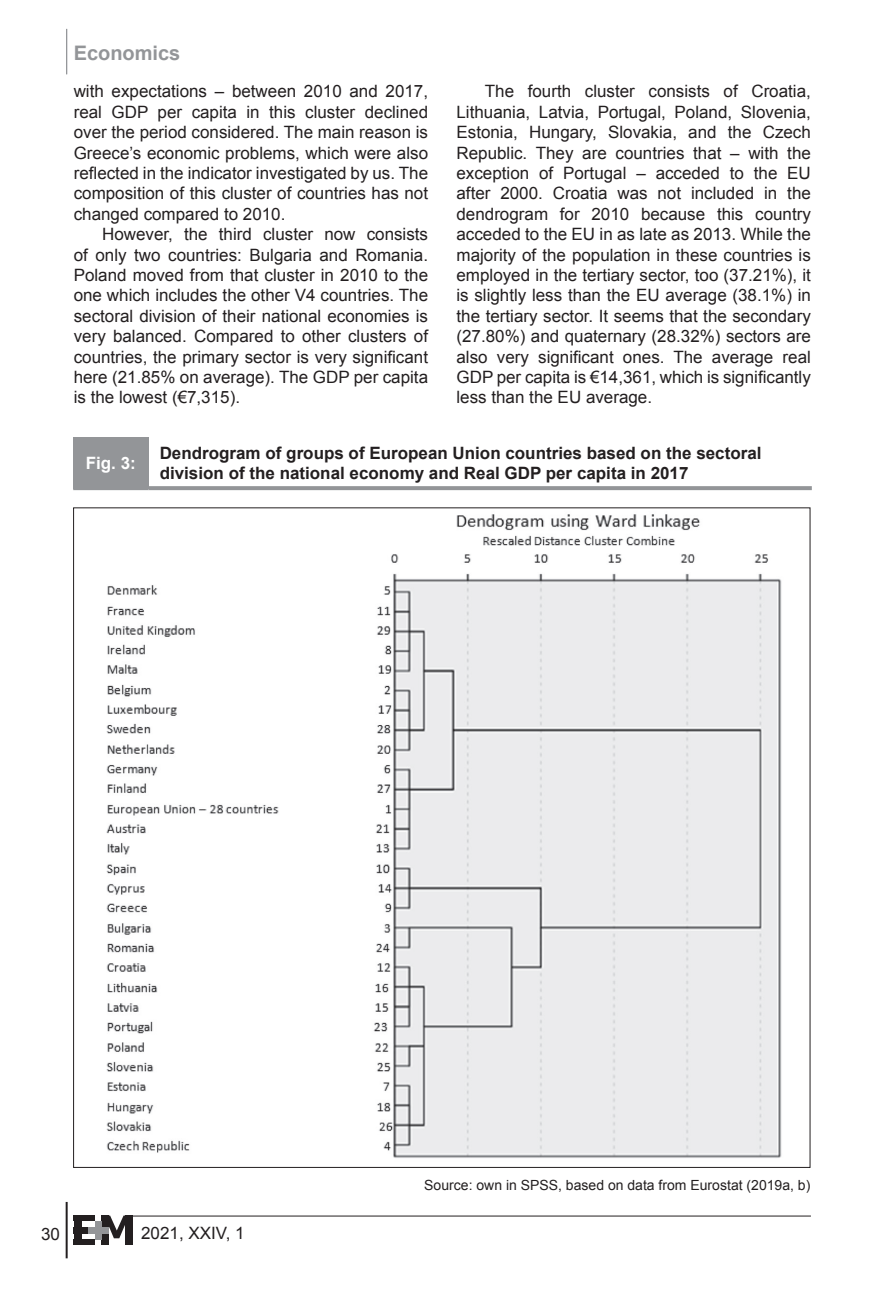
<style>
.page{position:relative;width:896px;height:1304px;background:#fff}
.page>*{position:absolute;margin:0;border:0;box-sizing:border-box;transform-origin:0 0}
.t1{font:700 20px "Arial";color:#939598}
.t2{font:17px/20.4px "Arial";color:#231f20;text-align:justify}
.t3{font:700 17px/20.4px "Arial";color:#231f20}
.t4{font:700 17px "Arial";color:#fff}
.t5{font:14px "Arial";color:#231f20}
</style>
<div class="page">
<hr style="left:66px;top:1202px;width:2px;height:56px;background:#231f20">
<hr style="left:125px;top:1215px;width:686px;height:1px;background:#231f20">
<div style="left:74px;top:1215px;width:21px;height:6px;background:#231f20"></div>
<div style="left:74px;top:1239px;width:21px;height:6px;background:#231f20"></div>
<div style="left:74px;top:1227px;width:14px;height:6px;background:#231f20"></div>
<div style="left:74px;top:1215px;width:7px;height:30px;background:#231f20"></div>
<div style="left:101px;top:1216px;width:7px;height:29px;background:#231f20"></div>
<div style="left:125px;top:1216px;width:7px;height:29px;background:#231f20"></div>
<svg style="left:104px;top:1215px;width:21px;height:23px"></svg>
<div style="left:95px;top:1221px;width:6px;height:18px;background:#939598"></div>
<div style="left:88px;top:1227px;width:20px;height:6px;background:#939598"></div>
<hr style="left:66px;top:29px;width:1px;height:45px;background:#939598">
<div style="left:73px;top:437px;width:75px;height:51px;background:#939598"></div>
<hr style="left:73px;top:486px;width:75px;height:4px;background:#939598">
<svg style="left:148px;top:486px;width:664px;height:4px;background:#96989b"></svg>
<img style="left:106px;top:514px;width:676px;height:644px">
<p class="t1" style="left:74px;top:40px;width:108px">Economics</p>
<p class="t2" style="left:74px;top:81px;width:356px">with expectations – between 2010 and 2017, real GDP per capita in this cluster declined over the period considered. The main reason is Greece’s economic problems, which were also reflected in the indicator investigated by us. The composition of this cluster of countries has not changed compared to 2010.</p>
<p class="t2" style="left:74px;top:224px;width:356px;text-indent:28px">However, the third cluster now consists of only two countries: Bulgaria and Romania.<br>Poland moved from that cluster in 2010 to the one which includes the other V4 countries. The sectoral division of their national economies is very balanced. Compared to other clusters of countries, the primary sector is very significant here (21.85% on average). The GDP per capita is the lowest (€7,315).</p>
<p class="t2" style="left:456px;top:81px;width:356px;text-indent:28px">The fourth cluster consists of Croatia, Lithuania, Latvia, Portugal, Poland, Slovenia, Estonia, Hungary, Slovakia, and the Czech Republic. They are countries that – with the exception of Portugal – acceded to the EU after 2000. Croatia was not included in the dendrogram for 2010 because this country acceded to the EU in as late as 2013. While the majority of the population in these countries is employed in the tertiary sector, too (37.21%), it is slightly less than the EU average (38.1%) in the tertiary sector. It seems that the secondary (27.80%) and quaternary (28.32%) sectors are also very significant ones. The average real GDP per capita is €14,361, which is significantly less than the EU average.</p>
<p class="t4" style="left:86px;top:451px;width:52px">Fig. 3:</p>
<p class="t3" style="left:160px;top:443px;width:603px">Dendrogram of groups of European Union countries based on the sectoral division of the national economy and Real GDP per capita in 2017</p>
<p class="t2" style="left:41px;top:1224px;width:20px">30</p>
<p class="t2" style="left:141px;top:1223px;width:105px">2021, XXIV, 1</p>
<p class="t5" style="left:424px;top:1176px;width:387px">Source: own in SPSS, based on data from Eurostat (2019a, b)</p>
</div>
